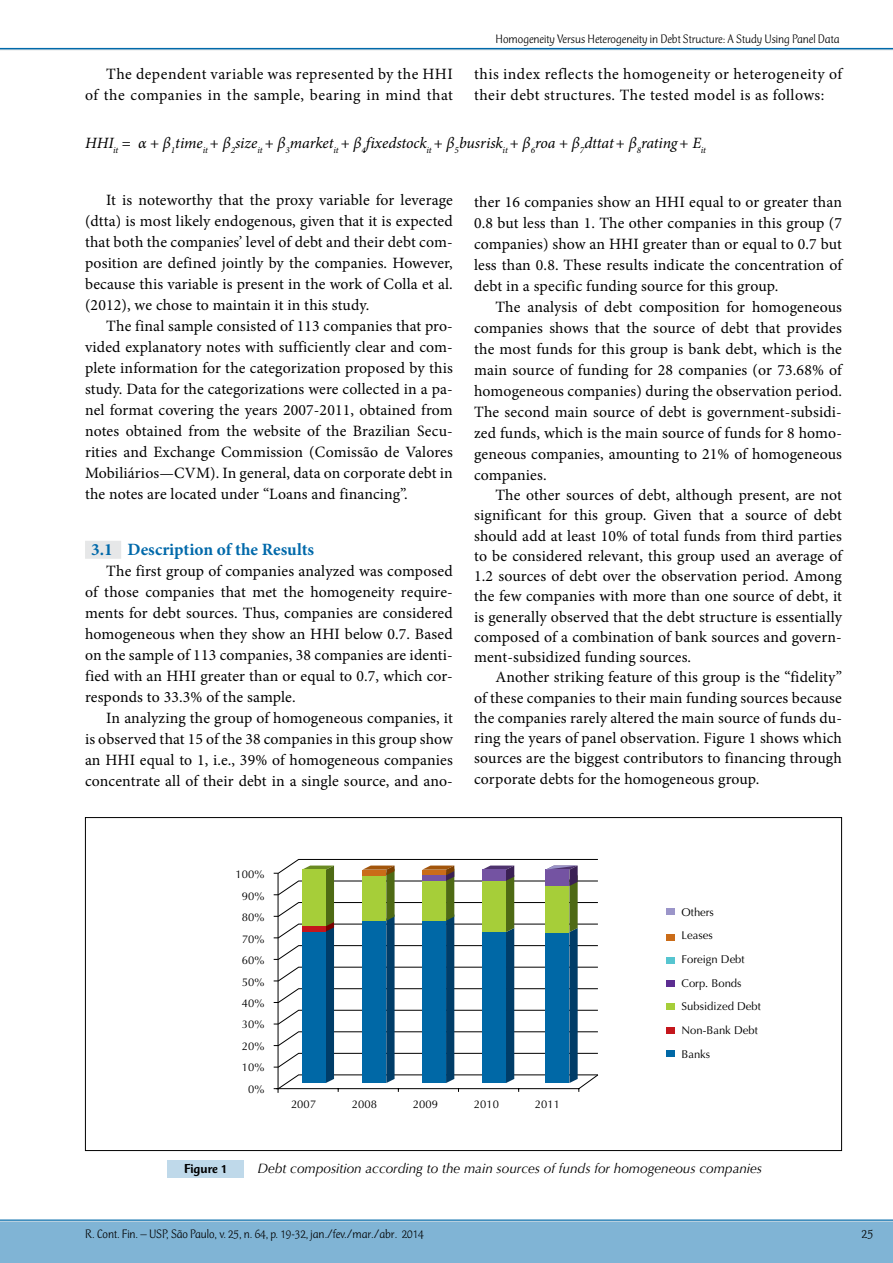
<style>
.page{position:relative;width:893px;height:1263px;background:#fff}
.page>*{position:absolute;margin:0;border:0;box-sizing:border-box;transform-origin:0 0}
.t1{font:700 17.25px "Minion Pro";color:#0069aa}
.t2{font:15.75px/21px "Minion Pro";letter-spacing:.01em;color:#000;text-align:justify}
.t3{font:15.75px/21px "Minion Pro";letter-spacing:.03em;color:#000;text-align:right}
.t4{font:italic 15.75px "Minion Pro";letter-spacing:-.01em;color:#000}
.t5{font:italic 13.5px "Optima";color:#000}
.t6{font:500 13.5px "CT Mercurius Std";color:#000}
.t7{font:300 13.5px "CT Mercurius Std";color:#000}
.t8{font:300 12.75px "CT Mercurius Std";color:#000}
.t9{font:11.25px/21.5px "Optima";color:#000}
.s1{font-style:normal}
</style>
<div class="page">
<hr style="left:0;top:49px;width:893px;height:1px;background:#e6e7e8">
<hr style="left:0;top:48px;width:893px;height:1px;background:#0069aa">
<div style="left:0;top:1221px;width:893px;height:42px;background:#80b4d5"></div>
<hr style="left:0;top:1219px;width:893px;height:2px;background:#3387bb">
<div style="left:85px;top:541px;width:36px;height:18px;background:#e6e7e8"></div>
<div style="left:168px;top:1160px;width:76px;height:18px;background:#bfd9ea"></div>
<svg style="left:273px;top:859px;width:325px;height:230px"></svg>
<svg style="left:302px;top:865px;width:32px;height:8px"></svg>
<div style="left:302px;top:870px;width:24px;height:56px;background:#a6ce39"></div>
<div style="left:667px;top:1050px;width:8px;height:6px;background:#0068a6"></div>
<div style="left:667px;top:1027px;width:8px;height:6px;background:#c4161c"></div>
<div style="left:667px;top:1004px;width:8px;height:6px;background:#a6ce39"></div>
<div style="left:667px;top:980px;width:8px;height:7px;background:#5c2d91"></div>
<div style="left:667px;top:957px;width:8px;height:7px;background:#56c5d0"></div>
<div style="left:667px;top:934px;width:8px;height:7px;background:#ca6c18"></div>
<div style="left:667px;top:908px;width:8px;height:7px;background:#9b95c9"></div>
<svg style="left:362px;top:865px;width:33px;height:8px"></svg>
<div style="left:362px;top:870px;width:24px;height:5px;background:#ca6c18"></div>
<svg style="left:422px;top:865px;width:32px;height:8px"></svg>
<svg style="left:482px;top:865px;width:32px;height:8px"></svg>
<div style="left:482px;top:870px;width:24px;height:11px;background:#7453a2"></div>
<svg style="left:546px;top:865px;width:32px;height:8px"></svg>
<svg style="left:276px;top:873px;width:322px;height:220px"></svg>
<p class="t8" style="left:496px;top:32px;width:345px">Homogeneity Versus Heterogeneity in Debt Structure: A Study Using Panel Data</p>
<p class="t3" style="left:85px;top:64px;width:369px">The dependent variable was represented by the HHI<br>of the companies in the sample, bearing in mind that</p>
<p class="t3" style="left:474px;top:64px;width:369px;text-align:left">this index reflects the homogeneity or heterogeneity of their debt structures. The tested model is as follows:</p>
<p class="t4" style="left:85px;top:132px;width:622px">HHI<sub>it</sub> <span class="s1">=</span> α <span class="s1">+</span> β<sub>1</sub>time<sub>it</sub> <span class="s1">+</span> β<sub>2</sub>size<sub>it</sub> <span class="s1">+</span> β<sub>3</sub>market<sub>it</sub> <span class="s1">+</span> β<sub>4</sub>fixedstock<sub>it</sub> <span class="s1">+</span> β<sub>5</sub>busrisk<sub>it</sub> <span class="s1">+</span> β<sub>6</sub>roa <span class="s1">+</span> β<sub>7</sub>dttat<span class="s1">+</span> β<sub>8</sub>rating<span class="s1">+</span> E<sub>it</sub></p>
<p class="t2" style="left:85px;top:190px;width:369px;text-indent:21px">It is noteworthy that the proxy variable for leverage (dtta) is most likely endogenous, given that it is expected that both the companies’ level of debt and their debt com&shy;position are defined jointly by the companies. However, because this variable is present in the work of Colla et al. (2012), we chose to maintain it in this study.</p>
<p class="t2" style="left:85px;top:316px;width:369px;text-indent:21px">The final sample consisted of 113 companies that pro&shy;vided explanatory notes with sufficiently clear and com&shy;plete information for the categorization proposed by this study. Data for the categorizations were collected in a pa&shy;nel format covering the years 2007-2011, obtained from notes obtained from the website of the Brazilian Secu&shy;rities and Exchange Commission (Comissão de Valores Mobiliários—CVM). In general, data on corporate debt in the notes are located under “Loans and financing”.</p>
<p class="t1" style="left:91px;top:537px;width:224px">3.1 Description of the Results</p>
<p class="t2" style="left:85px;top:560px;width:369px;text-indent:21px">The first group of companies analyzed was composed of those companies that met the homogeneity require&shy;ments for debt sources. Thus, companies are considered homogeneous when they show an HHI below 0.7. Based on the sample of 113 companies, 38 companies are identi&shy;fied with an HHI greater than or equal to 0.7, which cor&shy;responds to 33.3% of the sample.</p>
<p class="t2" style="left:85px;top:707px;width:369px;text-indent:21px">In analyzing the group of homogeneous companies, it is observed that 15 of the 38 companies in this group show an HHI equal to 1, i.e., 39% of homogeneous companies concentrate all of their debt in a single source, and ano-</p>
<p class="t2" style="left:474px;top:191px;width:369px">ther 16 companies show an HHI equal to or greater than 0.8 but less than 1. The other companies in this group (7 companies) show an HHI greater than or equal to 0.7 but less than 0.8. These results indicate the concentration of debt in a specific funding source for this group.</p>
<p class="t2" style="left:474px;top:296px;width:369px;text-indent:21px">The analysis of debt composition for homogeneous companies shows that the source of debt that provides the most funds for this group is bank debt, which is the main source of funding for 28 companies (or 73.68% of homogeneous companies) during the observation period.<br>The second main source of debt is government-subsidi&shy;zed funds, which is the main source of funds for 8 homo&shy;geneous companies, amounting to 21% of homogeneous companies.</p>
<p class="t2" style="left:474px;top:485px;width:369px;line-height:20.2px;text-indent:21px">The other sources of debt, although present, are not significant for this group. Given that a source of debt should add at least 10% of total funds from third parties to be considered relevant, this group used an average of 1.2 sources of debt over the observation period. Among the few companies with more than one source of debt, it is generally observed that the debt structure is essentially composed of a combination of bank sources and govern&shy;ment-subsidized funding sources.</p>
<p class="t2" style="left:474px;top:667px;width:369px;line-height:20.2px;text-indent:21px">Another striking feature of this group is the “fidelity” of these companies to their main funding sources because the companies rarely altered the main source of funds du&shy;ring the years of panel observation. Figure 1 shows which sources are the biggest contributors to financing through corporate debts for the homogeneous group.</p>
<p class="t9" style="left:236px;top:865px;width:30px;text-align:right">100%<br>90%<br>80%<br>70%<br>60%<br>50%<br>40%<br>30%<br>20%<br>10%<br>0%</p>
<p class="t9" style="left:681px;top:901px;width:81px;line-height:23.7px">Others<br>Leases<br>Foreign Debt<br>Corp. Bonds<br>Subsidized Debt<br>Non-Bank Debt<br>Banks</p>
<p class="t9" style="left:291px;top:1094px;width:27px">2007</p>
<p class="t9" style="left:352px;top:1094px;width:27px">2008</p>
<p class="t9" style="left:413px;top:1094px;width:27px">2009</p>
<p class="t9" style="left:474px;top:1094px;width:27px">2010</p>
<p class="t9" style="left:535px;top:1094px;width:27px">2011</p>
<p class="t6" style="left:184px;top:1161px;width:45px">Figure 1</p>
<p class="t5" style="left:257px;top:1159px;width:506px">Debt composition according to the main sources of funds for homogeneous companies</p>
<p class="t8" style="left:85px;top:1227px;width:340px">R. Cont. Fin. – USP, São Paulo, v. 25, n. 64, p. 19-32, jan./fev./mar./abr. 2014</p>
<p class="t7" style="left:861px;top:1227px;width:13px">25</p>
</div>
